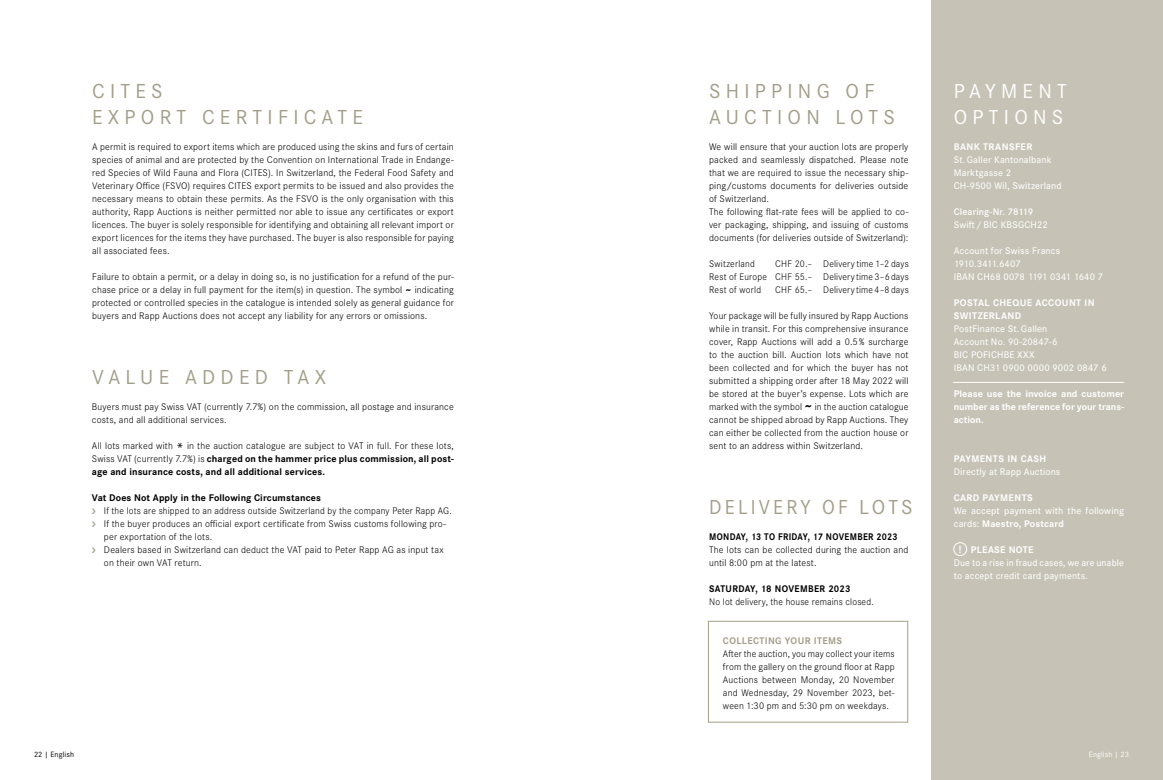
<style>
.page{position:relative;width:1163px;height:780px;background:#fff}
.page>*{position:absolute;margin:0;border:0;box-sizing:border-box;transform-origin:0 0}
.t1{font:21px/26px "Corporate S Pro";letter-spacing:.25em;color:#a39e89}
.t2{font:21px "Corporate S Pro";letter-spacing:.16em;color:#a39e89;scale:.95 1}
.t3{font:21px/26px "Corporate S Pro";letter-spacing:.25em;color:#fff}
.t4{font:700 11px "Corporate S Pro";color:#fff;scale:.95 1}
.t5{font:300 10px/13px "Corporate S Pro";letter-spacing:.015em;color:#000;text-align:justify}
.t6{font:500 10px/13px "Corporate S Pro";letter-spacing:.01em;color:#fff}
.t7{font:300 10px/13px "Corporate S Pro";letter-spacing:.015em;color:#000;text-align:justify;scale:.96 1}
.t8{font:700 10px/13px "Corporate S";letter-spacing:.04em;color:#fff}
.t9{font:700 10px/13px "Corporate S Pro";color:#fff;text-align:justify}
.t10{font:700 10px "Corporate S Pro";letter-spacing:.015em;color:#000}
.t11{font:700 10px "Corporate S Pro";letter-spacing:.035em;color:#000;scale:.9 1}
.t12{font:700 10px "Corporate S Pro";letter-spacing:.035em;color:#000;scale:.95 1}
.t13{font:700 10px "Corporate S Pro";letter-spacing:.04em;color:#a39e89}
.t14{font:600 10px "Corporate S Pro";letter-spacing:.01em;color:#fff}
.t15{font:8px "Corporate S Pro";letter-spacing:.01em;color:#000}
.t16{font:8px "Corporate S Pro";letter-spacing:.01em;color:#fff}
.s1{font-weight:700}
.s2{font-family:"Corporate S";font-weight:700;font-size:13px}
.s3{font-family:"Univers LT Std";font-size:14px}
</style>
<div class="page">
<div style="left:930px;top:0;width:232px;height:780px;background:#c6c2b5"></div>
<div style="left:708px;top:621px;width:200px;height:101px;border:1px solid #a39e89"></div>
<hr style="left:952px;top:382px;width:171px;height:1px;background:#fff">
<svg style="left:953px;top:542px;width:14px;height:14px"></svg>
<p class="t15" style="left:34px;top:748px;width:41px">22 | English</p>
<h1 class="t1" style="left:709px;top:77px;width:187px">SHIPPING OF<br>AUCTION LOTS</h1>
<h1 class="t1" style="left:92px;top:77px;width:272px">CITES<br>EXPORT CERTIFICATE</h1>
<h1 class="t3" style="left:953px;top:77px;width:114px">PAYMENT<br>OPTIONS</h1>
<p class="t8" style="left:953px;top:140px;width:80px">BANK TRANSFER</p>
<p class="t6" style="left:953px;top:152px;width:109px">St. Galler Kantonalbank<br>Marktgasse 2<br>CH-9500 Wil, Switzerland</p>
<p class="t14" style="left:953px;top:204px;width:81px">Clearing-Nr. 78119</p>
<p class="t6" style="left:953px;top:217px;width:95px">Swift / BIC KBSGCH22</p>
<p class="t6" style="left:953px;top:243px;width:151px">Account for Swiss Francs<br>1910.3411.6407<br>IBAN CH68 0078 1191 0341 1640 7</p>
<p class="t8" style="left:953px;top:296px;width:142px">POSTAL CHEQUE ACCOUNT IN<br>SWITZERLAND</p>
<p class="t6" style="left:953px;top:321px;width:154px">PostFinance St. Gallen<br>Account No. 90-20847-6<br>BIC POFICHBE XXX<br>IBAN CH31 0900 0000 9002 0847 6</p>
<p class="t9" style="left:953px;top:386px;width:172px">Please use the invoice and customer number as the reference for your trans&shy;action.</p>
<p class="t8" style="left:953px;top:452px;width:94px">PAYMENTS IN CASH</p>
<p class="t6" style="left:953px;top:464px;width:108px">Directly at Rapp Auctions</p>
<p class="t8" style="left:953px;top:491px;width:81px">CARD PAYMENTS</p>
<p class="t6" style="left:953px;top:503px;width:172px">We accept payment with the following cards: <span class="s1">Maestro, Postcard</span></p>
<p class="t8" style="left:970px;top:543px;width:64px">PLEASE NOTE</p>
<p class="t6" style="left:953px;top:555px;width:172px">Due to a rise in fraud cases, we are unable to accept credit card payments.</p>
<p class="t5" style="left:92px;top:140px;width:363px">A permit is required to export items which are produced using the skins and furs of certain species of animal and are protected by the Convention on International Trade in Endange&shy;red Species of Wild Fauna and Flora (CITES). In Switzerland, the Federal Food Safety and Veterinary Office (FSVO) requires CITES export permits to be issued and also provides the necessary means to obtain these permits. As the FSVO is the only organisation with this authority, Rapp Auctions is neither permitted nor able to issue any certificates or export licences. The buyer is solely responsible for identifying and obtaining all relevant import or export licences for the items they have purchased. The buyer is also responsible for paying all associated fees.</p>
<p class="t5" style="left:92px;top:270px;width:363px">Failure to obtain a permit, or a delay in doing so, is no justification for a refund of the pur&shy;chase price or a delay in full payment for the item(s) in question. The symbol <span class="s1">~</span> indicating protected or controlled species in the catalogue is intended solely as general guidance for buyers and Rapp Auctions does not accept any liability for any errors or omissions.</p>
<p class="t5" style="left:709px;top:140px;width:201px;text-align:left">We will ensure that your auction lots are properly packed and seamlessly dispatched. Please note that we are required to issue the necessary ship&shy;ping/customs documents for deliveries outside of Switzerland.<br>The following flat-rate fees will be applied to co&shy;ver packaging, shipping, and issuing of customs documents (for deliveries outside of Switzerland):</p>
<p class="t7" style="left:709px;top:257px;width:49px">Switzerland</p>
<p class="t7" style="left:709px;top:257px;width:209px;text-indent:66px">CHF 20.– Delivery time 1–2 days Rest of Europe CHF 55.– Delivery time 3–6 days Rest of world</p>
<p class="t7" style="left:775px;top:283px;width:141px">CHF 65.– Delivery time 4–8 days</p>
<p class="t5" style="left:709px;top:309px;width:201px">Your package will be fully insured by Rapp Auctions while in transit. For this comprehensive insurance cover, Rapp Auctions will add a 0.5 % surcharge to the auction bill. Auction lots which have not been collected and for which the buyer has not submitted a shipping order after 18 May 2022 will be stored at the buyer’s expense. Lots which are marked with the symbol <span class="s2">~</span> in the auction catalogue cannot be shipped abroad by Rapp Auctions. They can either be collected from the auction house or sent to an address within Switzerland.</p>
<h1 class="t1" style="left:92px;top:363px;width:235px">VALUE ADDED TAX</h1>
<p class="t5" style="left:92px;top:400px;width:363px">Buyers must pay Swiss VAT (currently 7.7%) on the commission, all postage and insurance costs, and all additional services.</p>
<p class="t5" style="left:92px;top:439px;width:363px">All lots marked with <span class="s3">*</span> in the auction catalogue are subject to VAT in full. For these lots, Swiss VAT (currently 7.7%) is <span class="s1">charged on the hammer price plus commission, all post&shy;age and insurance costs, and all additional services.</span></p>
<p class="t10" style="left:92px;top:490px;width:230px">Vat Does Not Apply in the Following Circumstances</p>
<p class="t5" style="left:104px;top:504px;width:349px;text-align:left">If the lots are shipped to an address outside Switzerland by the company Peter Rapp AG.<br>If the buyer produces an official export certificate from Swiss customs following pro&shy;per exportation of the lots.<br>Dealers based in Switzerland can deduct the VAT paid to Peter Rapp AG as input tax on their own VAT return.</p>
<h1 class="t2" style="left:709px;top:492px;width:216px">DELIVERY OF LOTS</h1>
<p class="t11" style="left:709px;top:529px;width:211px">MONDAY, 13 TO FRIDAY, 17 NOVEMBER 2023</p>
<p class="t5" style="left:709px;top:543px;width:201px">The lots can be collected during the auction and until 8:00 pm at the latest.</p>
<p class="t12" style="left:709px;top:581px;width:150px">SATURDAY, 18 NOVEMBER 2023</p>
<p class="t5" style="left:709px;top:595px;width:166px">No lot delivery, the house remains closed.</p>
<p class="t4" style="left:958px;top:540px;width:4px">!</p>
<p class="t13" style="left:722px;top:633px;width:121px">COLLECTING YOUR ITEMS</p>
<p class="t5" style="left:722px;top:647px;width:173px">After the auction, you may collect your items from the gallery on the ground floor at Rapp Auctions between Monday, 20 November and Wednesday, 29 November 2023, bet&shy;ween 1:30 pm and 5:30 pm on weekdays.</p>
<p class="t16" style="left:1088px;top:748px;width:41px">English | 23</p>
</div>
